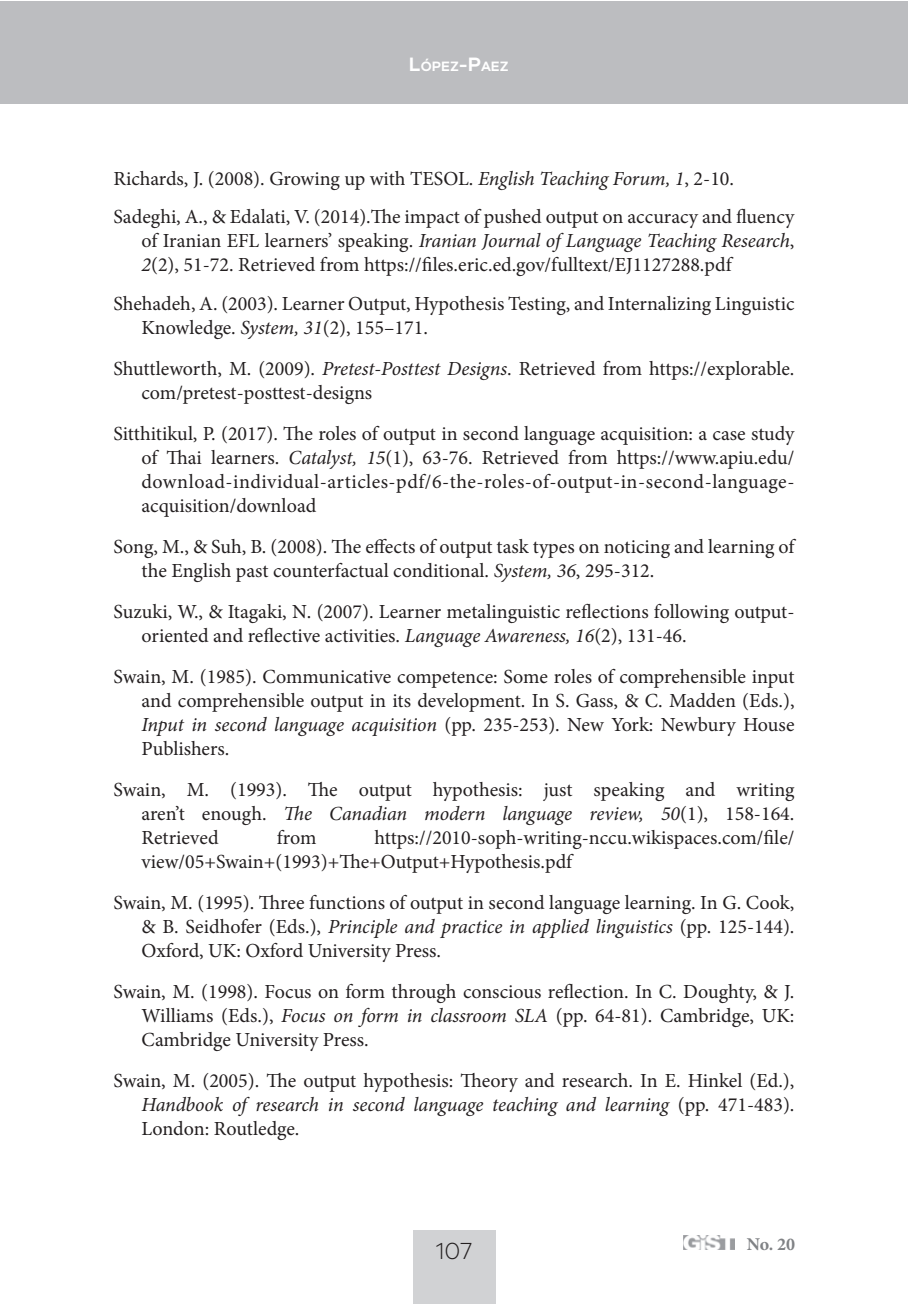
<style>
.page{position:relative;width:908px;height:1304px;background:#fff}
.page>*{position:absolute;margin:0;border:0;box-sizing:border-box;transform-origin:0 0}
.t1{font:300 24px "Galano Grotesque";color:#231f20}
.t2{font:20px/24px "Minion Pro";color:#231f20}
.t3{font:700 18px "Minion Pro";color:#808285}
.t4{font:600 14px "Galano Grotesque";color:#fff}
.s1{font-size:20px}
.s2{font-style:italic}
</style>
<div class="page">
<div style="left:412px;top:1230px;width:83px;height:74px;background:#d1d2d4"></div>
<img style="left:683px;top:1236px;width:51px;height:13px">
<div style="left:0;top:1px;width:906px;height:102px;background:#bcbdc0"></div>
<p class="t4" style="left:409px;top:58px;width:101px"><span class="s1">L</span>ÓPEZ<span class="s1">-P</span>AEZ</p>
<p class="t2" style="left:113px;top:159px;width:682px;line-height:38.8px">Richards, J. (2008). Growing up with TESOL. <span class="s2">English Teaching Forum, 1</span>, 2-10.<br>Sadeghi, A., &amp; Edalati, V. (2014).The impact of pushed output on accuracy and fluency</p>
<p class="t2" style="left:141px;top:229px;width:654px">of Iranian EFL learners’ speaking. <span class="s2">Iranian Journal of Language Teaching Research</span>,<br><span class="s2">2</span>(2), 51-72. Retrieved from https://files.eric.ed.gov/fulltext/EJ1127288.pdf</p>
<p class="t2" style="left:141px;top:292px;width:654px;text-indent:-28px">Shehadeh, A. (2003). Learner Output, Hypothesis Testing, and Internalizing Linguistic<br>Knowledge. <span class="s2">System, 31</span>(2), 155–171.</p>
<p class="t2" style="left:141px;top:357px;width:654px;text-indent:-28px">Shuttleworth, M. (2009). <span class="s2">Pretest-Posttest Designs</span>. Retrieved from https://explorable. com/pretest-posttest-designs</p>
<p class="t2" style="left:141px;top:422px;width:654px;text-align:justify;text-indent:-28px">Sitthitikul, P. (2017). The roles of output in second language acquisition: a case study of Thai learners. <span class="s2">Catalyst, 15</span>(1), 63-76. Retrieved from https://www.apiu.edu/ download-individual-articles-pdf/6-the-roles-of-output-in-second-language&shy;acquisition/download</p>
<p class="t2" style="left:141px;top:535px;width:654px;text-indent:-28px">Song, M., &amp; Suh, B. (2008). The effects of output task types on noticing and learning of the English past counterfactual conditional. <span class="s2">System, 36</span>, 295-312.</p>
<p class="t2" style="left:141px;top:600px;width:654px;text-indent:-28px">Suzuki, W., &amp; Itagaki, N. (2007). Learner metalinguistic reflections following output&shy;oriented and reflective activities. <span class="s2">Language Awareness, 16</span>(2), 131-46.</p>
<p class="t2" style="left:141px;top:665px;width:654px;text-align:justify;text-indent:-28px">Swain, M. (1985). Communicative competence: Some roles of comprehensible input and comprehensible output in its development. In S. Gass, &amp; C. Madden (Eds.), <span class="s2">Input in second language acquisition</span> (pp. 235-253). New York: Newbury House Publishers.</p>
<p class="t2" style="left:141px;top:778px;width:654px;text-align:justify;text-indent:-28px">Swain, M. (1993). The output hypothesis: just speaking and writing aren’t enough. <span class="s2">The Canadian modern language review, 50</span>(1), 158-164.<br>Retrieved</p>
<p class="t2" style="left:141px;top:826px;width:654px;text-indent:233px">https://2010-soph-writing-nccu.wikispaces.com/file/ view/05+Swain+(1993)+The+Output+Hypothesis.pdf</p>
<p class="t2" style="left:141px;top:891px;width:654px;text-align:justify;text-indent:-28px">Swain, M. (1995). Three functions of output in second language learning. In G. Cook, &amp; B. Seidhofer (Eds.), <span class="s2">Principle and practice in applied linguistics</span> (pp. 125-144).<br>Oxford, UK: Oxford University Press.</p>
<p class="t2" style="left:141px;top:980px;width:654px;text-align:justify;text-indent:-28px">Swain, M. (1998). Focus on form through conscious reflection. In C. Doughty, &amp; J.<br>Williams (Eds.), <span class="s2">Focus on form in classroom SLA</span> (pp. 64-81). Cambridge, UK:<br>Cambridge University Press.</p>
<p class="t2" style="left:141px;top:1069px;width:654px;text-align:justify;text-indent:-28px">Swain, M. (2005). The output hypothesis: Theory and research. In E. Hinkel (Ed.), <span class="s2">Handbook of research in second language teaching and learning</span> (pp. 471-483).<br>London: Routledge.</p>
<p class="t2" style="left:277px;top:826px;width:41px">from</p>
<p class="t1" style="left:436px;top:1237px;width:37px">107</p>
<p class="t3" style="left:746px;top:1232px;width:50px">No. 20</p>
</div>
